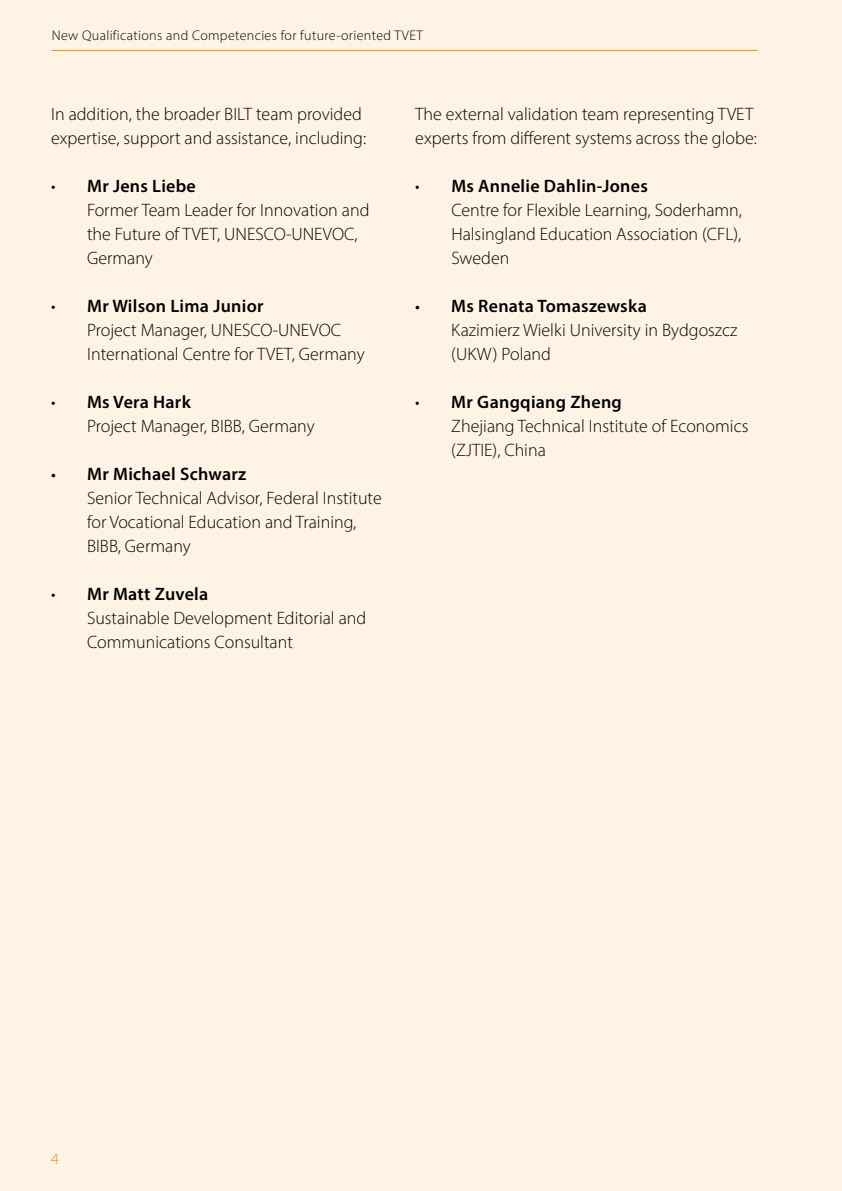
<style>
.page{position:relative;width:842px;height:1191px;background:#fff3e5}
.page>*{position:absolute;margin:0;border:0;box-sizing:border-box;transform-origin:0 0}
.t1{font:300 18px/24px "Myriad Pro";color:#000}
.t2{font:300 16px "Myriad Pro";color:#f39200}
.t3{font:300 14px "Myriad Pro";letter-spacing:.025em;color:#000}
.s1{font-weight:600}
.s2{font-weight:400;font-size:17px}
</style>
<div class="page">
<hr style="left:52px;top:50px;width:706px;height:1px;background:#f39200">
<p class="t3" style="left:52px;top:27px;width:373px">New Qualifications and Competencies for future-oriented TVET</p>
<p class="t1" style="left:51px;top:102px;width:317px">In addition, the broader BILT team provided expertise, support and assistance, including:</p>
<p class="t1" style="left:87px;top:174px;width:284px;text-indent:-36px">• <span class="s1">Mr Jens Liebe<br></span>Former Team Leader for Innovation and the Future of TVET, UNESCO-UNEVOC,<br>Germany</p>
<p class="t1" style="left:87px;top:294px;width:279px;text-indent:-36px">• <span class="s1">Mr Wilson Lima Junior<br></span>Project Manager, UNESCO-UNEVOC<br>International Centre for TVET, Germany</p>
<p class="t1" style="left:87px;top:390px;width:229px;text-indent:-36px">• <span class="s1">Ms Vera Hark<br></span>Project Manager, BIBB, Germany</p>
<p class="t1" style="left:87px;top:462px;width:296px;text-indent:-36px"><span class="s2">•</span> <span class="s1">Mr Michael Schwarz<br></span>Senior Technical Advisor, Federal Institute for Vocational Education and Training,<br>BIBB, Germany</p>
<p class="t1" style="left:87px;top:582px;width:281px;text-indent:-36px">• <span class="s1">Mr Matt Zuvela<br></span>Sustainable Development Editorial and<br>Communications Consultant</p>
<p class="t1" style="left:415px;top:102px;width:343px">The external validation team representing TVET experts from different systems across the globe:</p>
<p class="t1" style="left:451px;top:174px;width:292px;text-indent:-36px">• <span class="s1">Ms Annelie Dahlin-Jones<br></span>Centre for Flexible Learning, Soderhamn,<br>Halsingland Education Association (CFL),<br>Sweden</p>
<p class="t1" style="left:451px;top:294px;width:288px;text-indent:-36px"><span class="s2">•</span> <span class="s1">Ms Renata Tomaszewska<br></span>Kazimierz Wielki University in Bydgoszcz (UKW) Poland</p>
<p class="t1" style="left:451px;top:390px;width:299px;text-indent:-36px">• <span class="s1">Mr Gangqiang Zheng<br></span>Zhejiang Technical Institute of Economics (ZJTIE), China</p>
<p class="t2" style="left:51px;top:1149px;width:9px">4</p>
</div>
